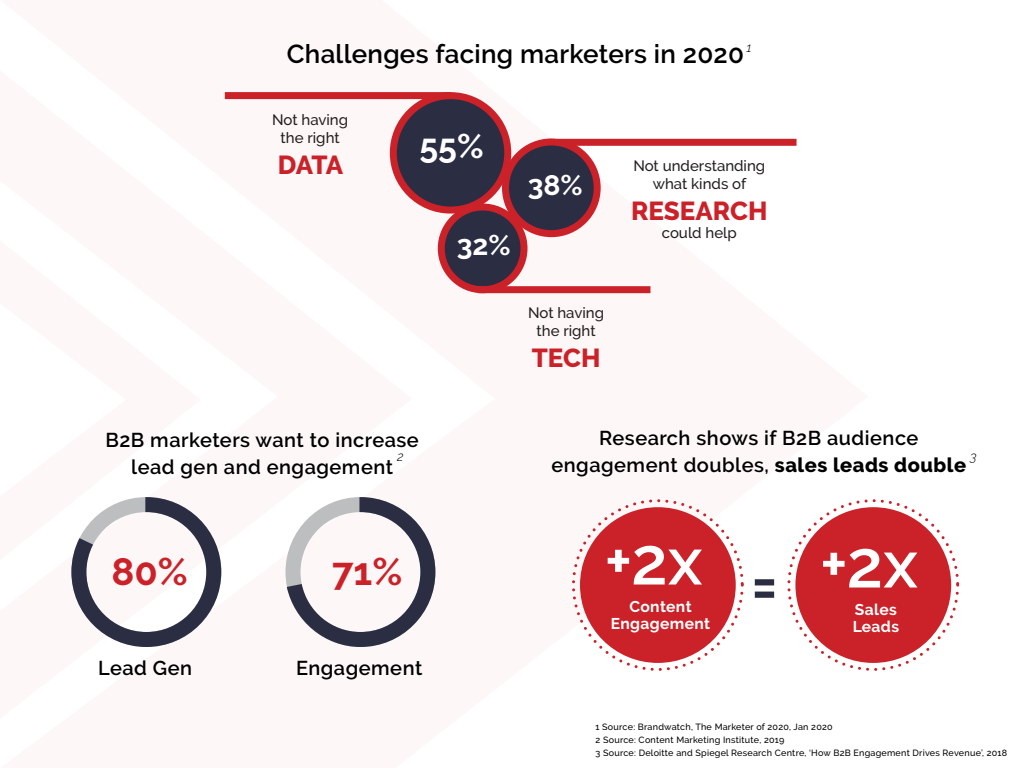
<style>
.page{position:relative;width:1024px;height:768px;background:#fff}
.page>*{position:absolute;margin:0;border:0;box-sizing:border-box;transform-origin:0 0}
.t1{font:600 66.8px "Raleway";color:#fff}
.t2{font:800 61px "Raleway";color:#2b2d43}
.t3{font:700 38.1px "Raleway";color:#cb2128}
.t4{font:700 33.9px "Raleway";color:#fff}
.t5{font:700 28.2px "Raleway";color:#fff}
.t6{font:600 26px "Raleway";letter-spacing:.01em;color:#000}
.t7{font:800 26px "Raleway";color:#cb2128}
.t8{font:600 20px/27px "Raleway";letter-spacing:.025em;color:#000;text-align:center}
.t9{font:700 15.6px/17.7px "Raleway";letter-spacing:.025em;color:#fff;text-align:center}
.t10{font:500 15px/18px "Raleway";color:#231f20;text-align:center}
.t11{font:italic 300 13px "Raleway";color:#000}
.t12{font:500 9px/13px "Raleway";letter-spacing:.025em;color:#000}
.s1{font-weight:800}
</style>
<div class="page">
<svg style="left:412px;top:92px;width:452px;height:579px"></svg>
<div style="left:393px;top:96px;width:115px;height:114px;background:#2b2d43;border-radius:50%"></div>
<div style="left:390px;top:92px;width:121px;height:122px;border:7px solid #cb2128;border-radius:50%"></div>
<div style="left:506px;top:142px;width:91px;height:92px;background:#2b2d43;border-radius:50%"></div>
<div style="left:502px;top:138px;width:99px;height:99px;border:7px solid #cb2128;border-radius:50%"></div>
<div style="left:441px;top:207px;width:83px;height:83px;background:#2b2d43;border-radius:50%"></div>
<div style="left:438px;top:204px;width:90px;height:89px;border:7px solid #cb2128;border-radius:50%"></div>
<div style="left:225px;top:92px;width:226px;height:7px;background:#cb2128"></div>
<div style="left:557px;top:139px;width:240px;height:7px;background:#cb2128"></div>
<div style="left:478px;top:286px;width:172px;height:7px;background:#cb2128"></div>
<svg style="left:71px;top:497px;width:150px;height:150px"></svg>
<svg style="left:287px;top:497px;width:148px;height:150px"></svg>
<div style="left:580px;top:507px;width:156px;height:156px;background:#cb2128;border-radius:50%"></div>
<div style="left:795px;top:507px;width:156px;height:156px;background:#cb2128;border-radius:50%"></div>
<h3 class="t6" style="left:287px;top:39px;width:459px">Challenges facing marketers in 2020</h3>
<h3 class="t11" style="left:746px;top:40px;width:7px">1</h3>
<h3 class="t10" style="left:272px;top:111px;width:77px">Not having the right</h3>
<h3 class="t7" style="left:278px;top:150px;width:67px">DATA</h3>
<h3 class="t4" style="left:419px;top:127px;width:66px">55%</h3>
<h3 class="t5" style="left:457px;top:229px;width:55px">32%</h3>
<h3 class="t5" style="left:528px;top:169px;width:56px">38%</h3>
<h3 class="t10" style="left:528px;top:304px;width:77px">Not having the right</h3>
<h3 class="t7" style="left:532px;top:343px;width:70px">TECH</h3>
<h3 class="t10" style="left:633px;top:156px;width:133px">Not understanding what kinds of</h3>
<h3 class="t7" style="left:631px;top:196px;width:138px">RESEARCH</h3>
<h3 class="t10" style="left:662px;top:224px;width:77px">could help</h3>
<h3 class="t8" style="left:551px;top:425px;width:416px">Research shows if B2B audience engagement doubles, <span class="s1">sales leads double</span></h3>
<h3 class="t8" style="left:105px;top:426px;width:315px">B2B marketers want to increase lead gen and engagement</h3>
<h3 class="t11" style="left:397px;top:449px;width:8px">2</h3>
<h3 class="t11" style="left:970px;top:449px;width:8px">3</h3>
<h3 class="t3" style="left:112px;top:549px;width:78px">80%</h3>
<h3 class="t3" style="left:332px;top:549px;width:72px">71%</h3>
<h3 class="t8" style="left:98px;top:654px;width:95px">Lead Gen</h3>
<h3 class="t8" style="left:296px;top:654px;width:128px">Engagement</h3>
<h1 class="t1" style="left:604px;top:523px;width:100px">+2x</h1>
<h3 class="t9" style="left:611px;top:598px;width:101px">Content<br>Engagement</h3>
<h2 class="t2" style="left:751px;top:549px;width:28px">=</h2>
<h1 class="t1" style="left:820px;top:526px;width:100px">+2x</h1>
<h3 class="t9" style="left:853px;top:601px;width:48px;text-align:left">Sales<br>Leads</h3>
<p class="t12" style="left:596px;top:721px;width:413px">1 Source: Brandwatch, The Marketer of 2020, Jan 2020<br>2 Source: Content Marketing Institute, 2019<br>3 Source: Deloitte and Spiegel Research Centre, ‘How B2B Engagement Drives Revenue’, 2018</p>
</div>
